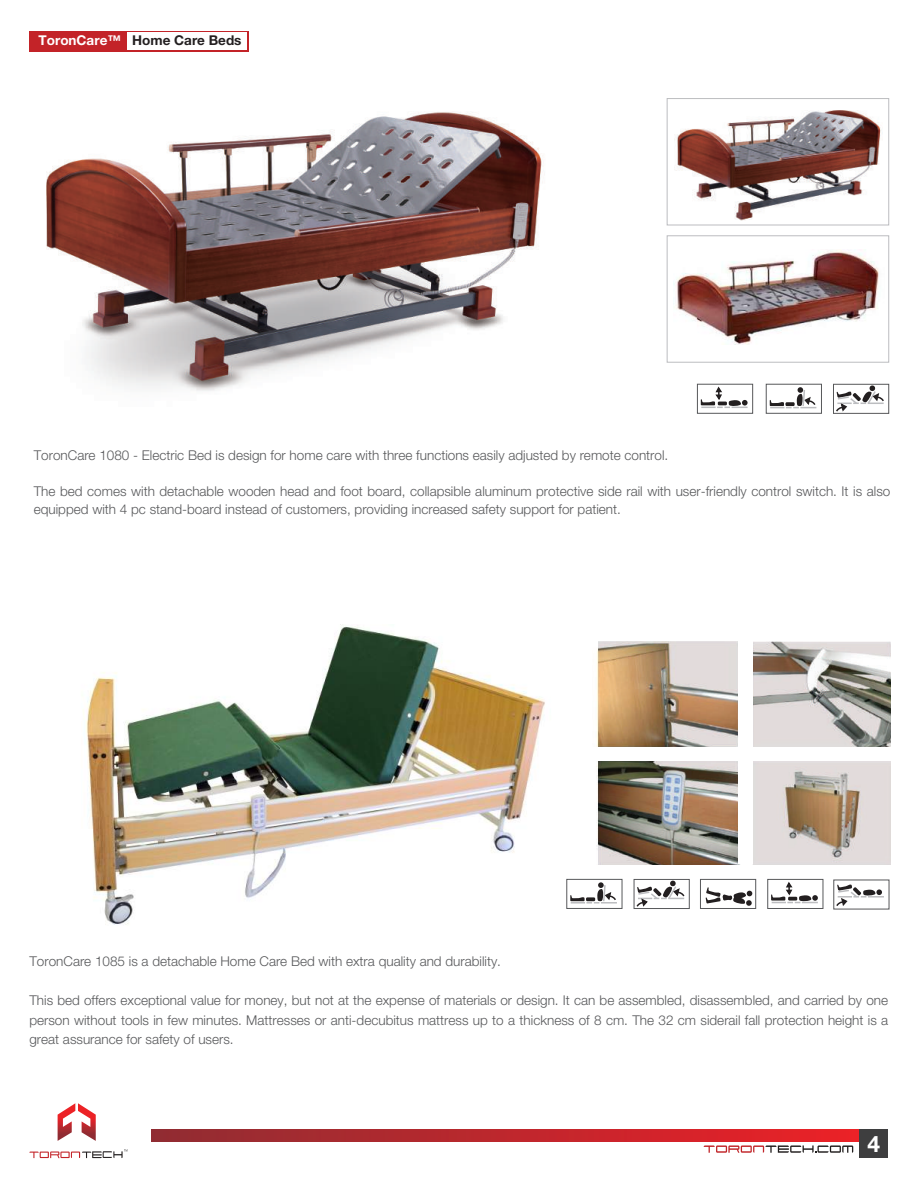
<style>
.page{position:relative;width:917px;height:1188px;background:#fff}
.page>*{position:absolute;margin:0;border:0;box-sizing:border-box;transform-origin:0 0}
.t1{font:700 22.65px "Helvetica Neue LT Std";color:#fff}
.t2{font:300 13.5px/19.5px "Helvetica Neue";color:#57585a}
.t3{font:700 13.5px "Helvetica Neue LT Pro";color:#231f20}
.s1{color:#fff}
</style>
<div class="page">
<img style="left:674px;top:110px;width:207px;height:110px">
<svg style="left:834px;top:884px;width:49px;height:24px"></svg>
<svg style="left:58px;top:1103px;width:38px;height:38px"></svg>
<svg style="left:29px;top:1149px;width:98px;height:9px"></svg>
<svg style="left:151px;top:1130px;width:708px;height:12px"></svg>
<div style="left:859px;top:1130px;width:28px;height:28px;background:#3e3e3f"></div>
<svg style="left:703px;top:1145px;width:149px;height:8px"></svg>
<img style="left:83px;top:625px;width:462px;height:300px">
<div style="left:700px;top:879px;width:55px;height:30px;background:#fff;border:1px solid #57585a"></div>
<div style="left:746px;top:890px;width:6px;height:7px;background:#231f20;border-radius:50%"></div>
<svg style="left:705px;top:887px;width:46px;height:19px"></svg>
<div style="left:633px;top:879px;width:56px;height:30px;background:#fff;border:1px solid #57585a"></div>
<svg style="left:635px;top:880px;width:50px;height:28px"></svg>
<div style="left:767px;top:879px;width:55px;height:30px;background:linear-gradient(to right,#f9f9fa,#f5f5f6);border:1px solid #57585a"></div>
<svg style="left:770px;top:880px;width:47px;height:23px"></svg>
<div style="left:566px;top:879px;width:56px;height:30px;background:#fff;border:1px solid #57585a"></div>
<svg style="left:570px;top:882px;width:47px;height:22px"></svg>
<div style="left:832px;top:384px;width:56px;height:30px;background:#fff;border:1px solid #57585a"></div>
<svg style="left:834px;top:385px;width:50px;height:28px"></svg>
<div style="left:765px;top:384px;width:56px;height:30px;background:#fff;border:1px solid #57585a"></div>
<svg style="left:769px;top:387px;width:47px;height:21px"></svg>
<div style="left:29px;top:31px;width:220px;height:21px;background:#c32328"></div>
<div style="left:127px;top:33px;width:119px;height:17px;background:#fff"></div>
<img style="left:597px;top:641px;width:293px;height:106px">
<img style="left:597px;top:761px;width:294px;height:103px">
<div style="left:737px;top:628px;width:15px;height:236px;background:#fff"></div>
<div style="left:666px;top:98px;width:222px;height:127px;border:1px solid #bcbdc0"></div>
<div style="left:666px;top:235px;width:222px;height:128px;border:1px solid #bcbdc0"></div>
<div style="left:697px;top:384px;width:55px;height:30px;background:#fff;border:1px solid #57585a"></div>
<svg style="left:700px;top:385px;width:47px;height:23px"></svg>
<img style="left:46px;top:112px;width:498px;height:279px">
<img style="left:673px;top:250px;width:206px;height:95px">
<p class="t3" style="left:39px;top:32px;width:204px"><span class="s1">ToronCare™</span> Home Care Beds</p>
<p class="t2" style="left:34px;top:445px;width:635px">ToronCare 1080 - Electric Bed is design for home care with three functions easily adjusted by remote control.</p>
<p class="t2" style="left:34px;top:481px;width:857px;line-height:18px">The bed comes with detachable wooden head and foot board, collapsible aluminum protective side rail with user-friendly control switch. It is also equipped with 4 pc stand-board instead of customers, providing increased safety support for patient.</p>
<p class="t2" style="left:29px;top:951px;width:473px">ToronCare 1085 is a detachable Home Care Bed with extra quality and durability.</p>
<p class="t2" style="left:29px;top:990px;width:860px;text-align:justify">This bed offers exceptional value for money, but not at the expense of materials or design. It can be assembled, disassembled, and carried by one person without tools in few minutes. Mattresses or anti-decubitus mattress up to a thickness of 8 cm. The 32 cm siderail fall protection height is a great assurance for safety of users.</p>
<h1 class="t1" style="left:867px;top:1130px;width:14px">4</h1>
</div>
